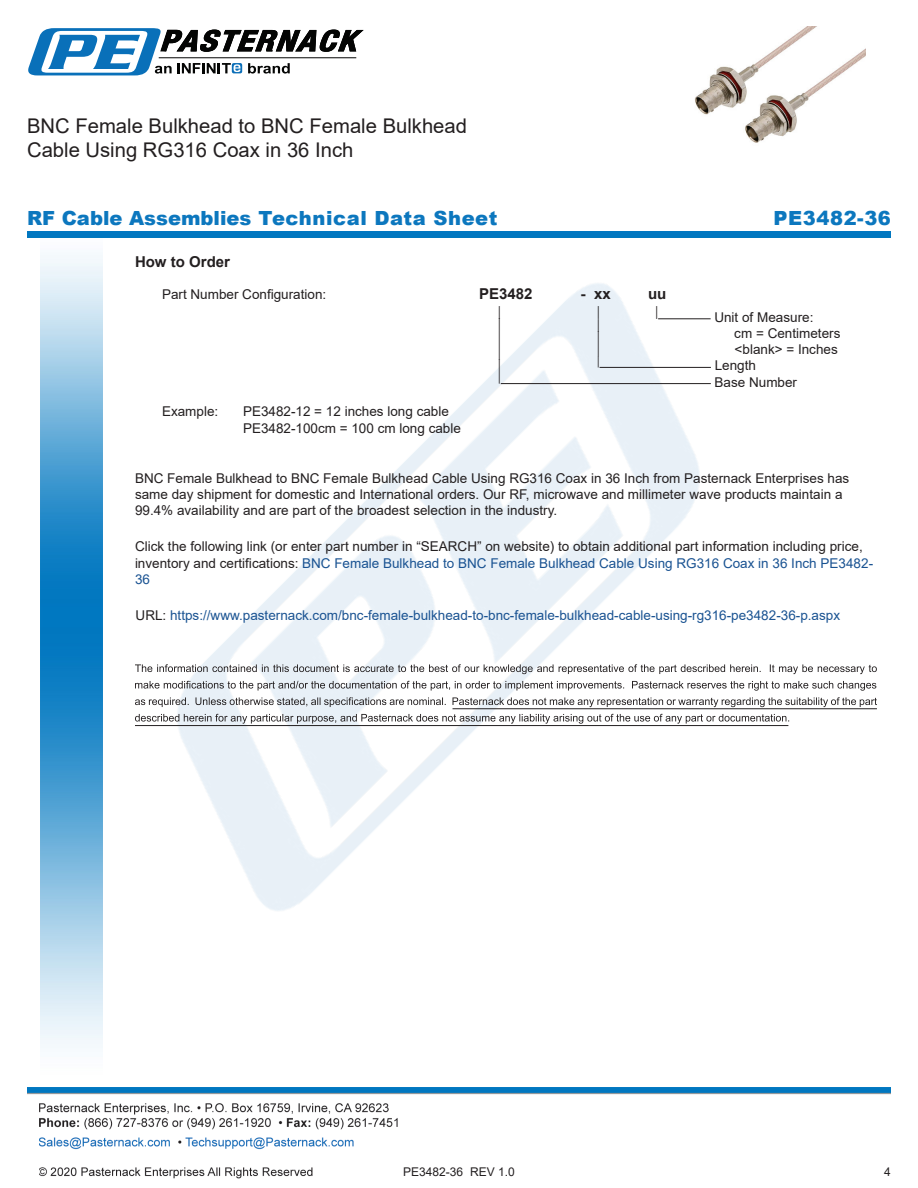
<style>
.page{position:relative;width:918px;height:1188px;background:#fff}
.page>*{position:absolute;margin:0;border:0;box-sizing:border-box;transform-origin:0 0}
.Specs_Para{font:30px "Arial";color:#231f20;scale:.33 1}
.Specs_Para-2{font:26.85px "Arial";color:#231f20;scale:.37 1}
.Specs_Para-3{font:25.8px "Arial";color:#231f20;scale:.39 1}
.Web_Description_Para{font:20.25px/24.3px "Arial";color:#231f20}
.t1{font:900 19.5px "Arial";letter-spacing:.01em;color:#0c77be}
.t2{font:900 19.5px "Arial";letter-spacing:.03em;color:#0c77be}
.Head1_for_Compliance{font:700 15px "Arial";color:#231f20}
.Specs_Para-4{font:700 15px "Arial";color:#231f20}
.Specs_Para-5{font:700 15px "Arial";color:#231f20;scale:1.04 1}
.Web_Description_Para-2{font:13.5px/16.2px "Arial";color:#231f20}
.Specs_Para-6{font:13.5px "Arial";color:#231f20}
.Web_Description_Para-3{font:13.5px "Arial";color:#1a5392}
.Specs_Para-7{font:13.5px "Arial";color:#231f20;scale:.75 1}
.t3{font:12px "Arial";color:#231f20}
.Specs_Para-8{font:11.25px "Arial";color:#231f20;scale:.86 1}
.s1{color:#1a5392}
.s2{color:#231f20}
</style>
<div class="page">
<img style="left:39px;top:1103px;width:359px;height:76px">
<img style="left:102px;top:255px;width:719px;height:715px">
<img style="left:27px;top:1088px;width:864px;height:7px">
<img style="left:40px;top:237px;width:62px;height:811px">
<div style="left:27px;top:231px;width:864px;height:6px;background:#0177c0"></div>
<svg style="left:28px;top:28px;width:336px;height:47px"></svg>
<hr style="left:658px;top:318px;width:53px;height:1px;background:#231f20">
<hr style="left:600px;top:367px;width:111px;height:1px;background:#231f20">
<hr style="left:501px;top:383px;width:210px;height:1px;background:#231f20">
<svg style="left:135px;top:664px;width:742px;height:10px"></svg>
<svg style="left:135px;top:681px;width:741px;height:10px"></svg>
<svg style="left:135px;top:697px;width:742px;height:10px"></svg>
<svg style="left:135px;top:714px;width:654px;height:10px"></svg>
<hr style="left:453px;top:708px;width:424px;height:1px;background:#231f20">
<hr style="left:135px;top:725px;width:653px;height:1px;background:#231f20">
<img style="left:695px;top:27px;width:171px;height:116px">
<h1 class="Web_Description_Para" style="left:27px;top:114px;width:442px">BNC Female Bulkhead to BNC Female Bulkhead<br>Cable Using RG316 Coax in 36 Inch</h1>
<p class="t1" style="left:27px;top:204px;width:472px">RF Cable Assemblies Technical Data Sheet</p>
<p class="t2" style="left:774px;top:204px;width:119px">PE3482-36</p>
<p class="Head1_for_Compliance" style="left:135px;top:252px;width:97px">How to Order</p>
<p class="Specs_Para-6" style="left:162px;top:285px;width:166px">Part Number Configuration:</p>
<p class="Specs_Para-4" style="left:479px;top:283px;width:55px">PE3482</p>
<p class="Specs_Para-5" style="left:580px;top:283px;width:31px">- xx</p>
<p class="Specs_Para-4" style="left:648px;top:283px;width:20px">uu</p>
<p class="Specs_Para-7" style="left:498px;top:302px;width:5px">|</p>
<p class="Specs_Para-7" style="left:597px;top:302px;width:5px">|</p>
<p class="Specs_Para-7" style="left:656px;top:302px;width:5px">|</p>
<p class="Specs_Para-6" style="left:714px;top:308px;width:101px">Unit of Measure:</p>
<p class="Specs_Para-7" style="left:498px;top:314px;width:5px">|</p>
<p class="Specs_Para-7" style="left:597px;top:315px;width:5px">|</p>
<p class="Specs_Para-6" style="left:734px;top:324px;width:108px">cm = Centimeters</p>
<p class="Specs_Para" style="left:498px;top:322px;width:9px">|</p>
<p class="Specs_Para-2" style="left:597px;top:323px;width:9px">|</p>
<p class="Specs_Para-6" style="left:735px;top:340px;width:105px">&lt;blank&gt; = Inches</p>
<p class="Specs_Para-8" style="left:597px;top:353px;width:4px">|</p>
<p class="Specs_Para-6" style="left:715px;top:356px;width:43px">Length</p>
<p class="Specs_Para-3" style="left:498px;top:351px;width:8px">|</p>
<p class="Specs_Para-6" style="left:715px;top:373px;width:84px">Base Number</p>
<p class="Specs_Para-6" style="left:162px;top:402px;width:58px">Example:</p>
<p class="Specs_Para-6" style="left:243px;top:402px;width:207px">PE3482-12 = 12 inches long cable</p>
<p class="Specs_Para-6" style="left:243px;top:419px;width:219px">PE3482-100cm = 100 cm long cable</p>
<h1 class="Web_Description_Para-2" style="left:135px;top:470px;width:716px">BNC Female Bulkhead to BNC Female Bulkhead Cable Using RG316 Coax in 36 Inch from Pasternack Enterprises has same day shipment for domestic and International orders. Our RF, microwave and millimeter wave products maintain a<br>99.4% availability and are part of the broadest selection in the industry.</h1>
<h1 class="Web_Description_Para-2" style="left:135px;top:538px;width:740px">Click the following link (or enter part number in “SEARCH” on website) to obtain additional part information including price, inventory and certifications: <span class="s1">BNC Female Bulkhead to BNC Female Bulkhead Cable Using RG316 Coax in 36 Inch PE3482-<br>36</span></h1>
<h1 class="Web_Description_Para-3" style="left:136px;top:606px;width:706px"><span class="s2">URL:</span> https://www.pasternack.com/bnc-female-bulkhead-to-bnc-female-bulkhead-cable-using-rg316-pe3482-36-p.aspx</h1>
<p class="t3" style="left:403px;top:1163px;width:113px">PE3482-36 REV 1.0</p>
<p class="t3" style="left:884px;top:1164px;width:8px">4</p>
</div>
